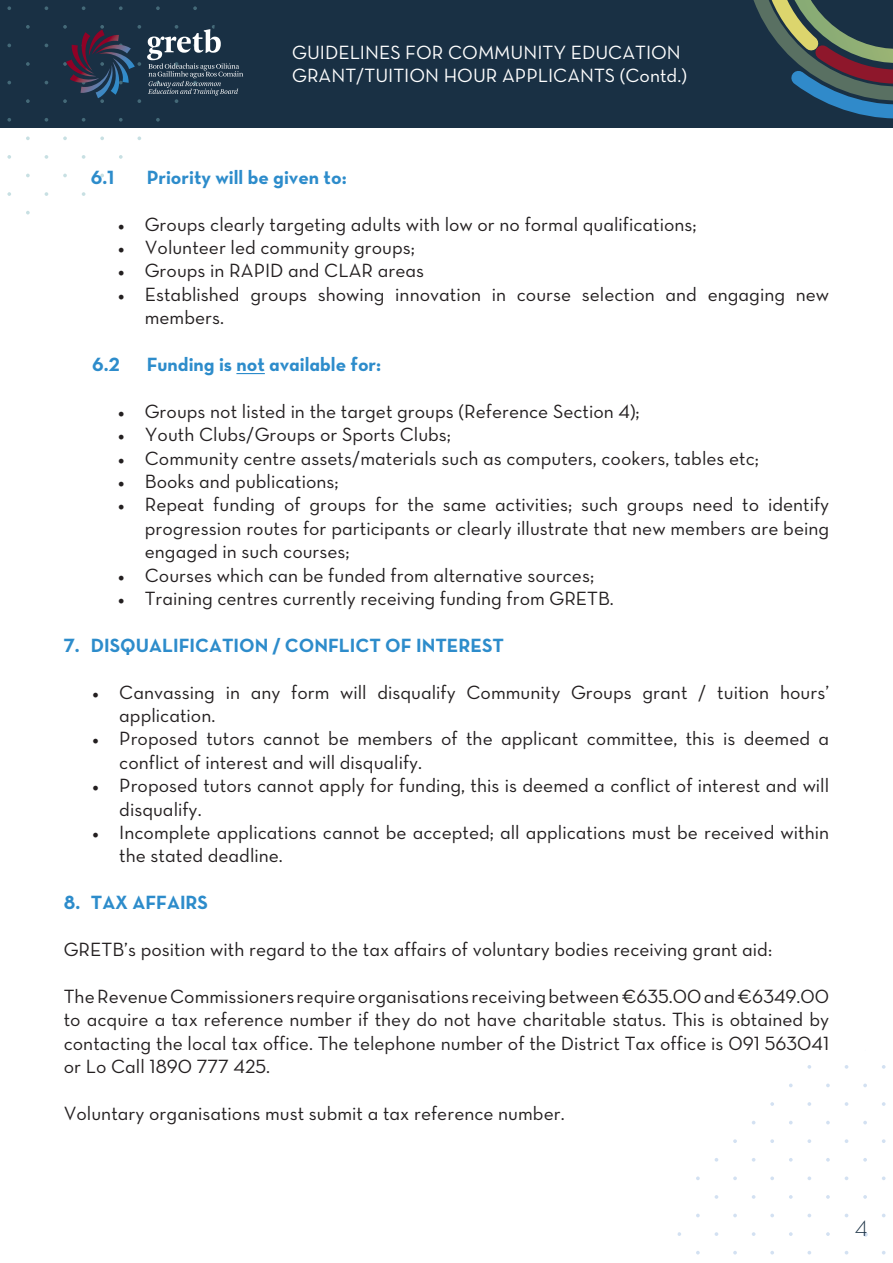
<style>
.page{position:relative;width:893px;height:1263px;background:#fff}
.page>*{position:absolute;margin:0;border:0;box-sizing:border-box;transform-origin:0 0}
.t1{font:22.5px "Neutra Text Light Alt";color:#193044}
.t2{font:19.5px/23.4px "Neutra Text Book Alt";color:#231f20}
.t3{font:19.5px "Neutra Text Bold Alt";color:#2d8ccb}
.t4{font:19.5px "Neutra Text Book Alt";color:#fff}
.s1{font-family:"Minion Pro";font-size:18px}
</style>
<div class="page">
<div style="left:0;top:0;width:893px;height:128px;background:#193044"></div>
<svg style="left:753px;top:0;width:140px;height:119px"></svg>
<svg style="left:193px;top:6px;width:4px;height:4px"></svg>
<svg style="left:156px;top:6px;width:4px;height:4px"></svg>
<svg style="left:156px;top:118px;width:4px;height:4px"></svg>
<svg style="left:137px;top:136px;width:4px;height:4px"></svg>
<svg style="left:119px;top:6px;width:4px;height:4px"></svg>
<svg style="left:100px;top:174px;width:4px;height:3px"></svg>
<svg style="left:100px;top:136px;width:4px;height:4px"></svg>
<svg style="left:119px;top:155px;width:4px;height:4px"></svg>
<svg style="left:82px;top:155px;width:3px;height:4px"></svg>
<svg style="left:119px;top:118px;width:4px;height:4px"></svg>
<svg style="left:63px;top:174px;width:4px;height:3px"></svg>
<svg style="left:63px;top:136px;width:4px;height:4px"></svg>
<svg style="left:82px;top:192px;width:3px;height:4px"></svg>
<svg style="left:26px;top:25px;width:4px;height:4px"></svg>
<svg style="left:45px;top:6px;width:3px;height:4px"></svg>
<svg style="left:7px;top:6px;width:4px;height:4px"></svg>
<svg style="left:26px;top:99px;width:4px;height:4px"></svg>
<svg style="left:26px;top:62px;width:4px;height:4px"></svg>
<svg style="left:26px;top:174px;width:4px;height:3px"></svg>
<svg style="left:26px;top:136px;width:4px;height:4px"></svg>
<svg style="left:45px;top:155px;width:3px;height:4px"></svg>
<svg style="left:7px;top:155px;width:4px;height:4px"></svg>
<svg style="left:45px;top:118px;width:3px;height:4px"></svg>
<svg style="left:7px;top:118px;width:4px;height:4px"></svg>
<svg style="left:26px;top:211px;width:4px;height:3px"></svg>
<svg style="left:45px;top:192px;width:3px;height:4px"></svg>
<svg style="left:7px;top:192px;width:4px;height:4px"></svg>
<svg style="left:882px;top:1102px;width:3px;height:4px"></svg>
<svg style="left:845px;top:1065px;width:3px;height:4px"></svg>
<svg style="left:845px;top:1139px;width:3px;height:4px"></svg>
<svg style="left:845px;top:1102px;width:3px;height:4px"></svg>
<svg style="left:863px;top:1121px;width:4px;height:3px"></svg>
<svg style="left:826px;top:1121px;width:4px;height:3px"></svg>
<svg style="left:863px;top:1083px;width:4px;height:4px"></svg>
<svg style="left:826px;top:1083px;width:4px;height:4px"></svg>
<svg style="left:863px;top:1195px;width:4px;height:4px"></svg>
<svg style="left:826px;top:1195px;width:4px;height:4px"></svg>
<svg style="left:826px;top:1158px;width:4px;height:3px"></svg>
<svg style="left:863px;top:1232px;width:5px;height:5px"></svg>
<svg style="left:826px;top:1232px;width:4px;height:4px"></svg>
<svg style="left:770px;top:1139px;width:4px;height:4px"></svg>
<svg style="left:770px;top:1102px;width:4px;height:4px"></svg>
<svg style="left:807px;top:1102px;width:4px;height:4px"></svg>
<svg style="left:789px;top:1121px;width:4px;height:3px"></svg>
<svg style="left:789px;top:1083px;width:4px;height:4px"></svg>
<svg style="left:733px;top:1139px;width:4px;height:4px"></svg>
<svg style="left:807px;top:1065px;width:4px;height:4px"></svg>
<svg style="left:770px;top:1213px;width:4px;height:4px"></svg>
<svg style="left:770px;top:1176px;width:4px;height:4px"></svg>
<svg style="left:807px;top:1176px;width:4px;height:4px"></svg>
<svg style="left:789px;top:1195px;width:4px;height:4px"></svg>
<svg style="left:752px;top:1195px;width:3px;height:4px"></svg>
<svg style="left:733px;top:1213px;width:4px;height:4px"></svg>
<svg style="left:733px;top:1176px;width:4px;height:4px"></svg>
<svg style="left:807px;top:1139px;width:4px;height:4px"></svg>
<svg style="left:789px;top:1232px;width:4px;height:4px"></svg>
<svg style="left:752px;top:1232px;width:3px;height:4px"></svg>
<svg style="left:733px;top:1251px;width:4px;height:3px"></svg>
<svg style="left:696px;top:1213px;width:4px;height:4px"></svg>
<svg style="left:696px;top:1176px;width:4px;height:4px"></svg>
<svg style="left:715px;top:1195px;width:3px;height:4px"></svg>
<svg style="left:696px;top:1251px;width:4px;height:3px"></svg>
<svg style="left:715px;top:1232px;width:3px;height:4px"></svg>
<svg style="left:678px;top:1232px;width:3px;height:4px"></svg>
<svg style="left:63px;top:25px;width:78px;height:78px"></svg>
<svg style="left:147px;top:25px;width:96px;height:78px"></svg>
<svg style="left:236px;top:373px;width:29px;height:1px"></svg>
<p class="t4" style="left:292px;top:40px;width:390px">GUIDELINES FOR COMMUNITY EDUCATION</p>
<p class="t4" style="left:292px;top:64px;width:396px">GRANT/TUITION HOUR APPLICANTS (Contd.)</p>
<p class="t3" style="left:91px;top:165px;width:25px">6.1</p>
<p class="t3" style="left:147px;top:165px;width:201px">Priority will be given to:</p>
<p class="t2" style="left:118px;top:212px;width:580px"><span class="s1">•</span> Groups clearly targeting adults with low or no formal qualifications;</p>
<p class="t2" style="left:118px;top:235px;width:299px"><span class="s1">•</span> Volunteer led community groups;</p>
<p class="t2" style="left:118px;top:259px;width:308px"><span class="s1">•</span> Groups in RAPID and CLAR areas</p>
<p class="t2" style="left:145px;top:282px;width:686px;text-indent:-27px"><span class="s1">•</span> Established groups showing innovation in course selection and engaging new members.</p>
<p class="t3" style="left:92px;top:352px;width:29px">6.2</p>
<p class="t3" style="left:147px;top:352px;width:236px">Funding is not available for:</p>
<p class="t2" style="left:118px;top:399px;width:523px"><span class="s1">•</span> Groups not listed in the target groups (Reference Section 4);</p>
<p class="t2" style="left:118px;top:422px;width:335px"><span class="s1">•</span> Youth Clubs/Groups or Sports Clubs;</p>
<p class="t2" style="left:118px;top:446px;width:643px"><span class="s1">•</span> Community centre assets/materials such as computers, cookers, tables etc;</p>
<p class="t2" style="left:118px;top:469px;width:222px"><span class="s1">•</span> Books and publications;</p>
<p class="t2" style="left:145px;top:493px;width:686px;text-align:justify;text-indent:-27px"><span class="s1">•</span> Repeat funding of groups for the same activities; such groups need to identify progression routes for participants or clearly illustrate that new members are being engaged in such courses;</p>
<p class="t2" style="left:118px;top:563px;width:478px"><span class="s1">•</span> Courses which can be funded from alternative sources;</p>
<p class="t2" style="left:118px;top:586px;width:498px"><span class="s1">•</span> Training centres currently receiving funding from GRETB.</p>
<p class="t3" style="left:64px;top:633px;width:442px">7. DISQUALIFICATION / CONFLICT OF INTEREST</p>
<p class="t2" style="left:119px;top:680px;width:711px;text-indent:-27px"><span class="s1">•</span> Canvassing in any form will disqualify Community Groups grant / tuition hours’ application.</p>
<p class="t2" style="left:119px;top:727px;width:711px;text-indent:-27px"><span class="s1">•</span> Proposed tutors cannot be members of the applicant committee, this is deemed a conflict of interest and will disqualify.</p>
<p class="t2" style="left:119px;top:773px;width:711px;text-indent:-27px"><span class="s1">•</span> Proposed tutors cannot apply for funding, this is deemed a conflict of interest and will disqualify.</p>
<p class="t2" style="left:119px;top:820px;width:711px;text-indent:-27px"><span class="s1">•</span> Incomplete applications cannot be accepted; all applications must be received within the stated deadline.</p>
<p class="t3" style="left:64px;top:890px;width:146px">8. TAX AFFAIRS</p>
<p class="t2" style="left:64px;top:937px;width:710px">GRETB’s position with regard to the tax affairs of voluntary bodies receiving grant aid:</p>
<p class="t2" style="left:64px;top:984px;width:767px;text-align:justify">The Revenue Commissioners require organisations receiving between €635.00 and €6349.00 to acquire a tax reference number if they do not have charitable status. This is obtained by contacting the local tax office. The telephone number of the District Tax office is 091 563041 or Lo Call 1890 777 425.</p>
<p class="t2" style="left:64px;top:1101px;width:502px">Voluntary organisations must submit a tax reference number.</p>
<p class="t1" style="left:855px;top:1215px;width:14px">4</p>
</div>
